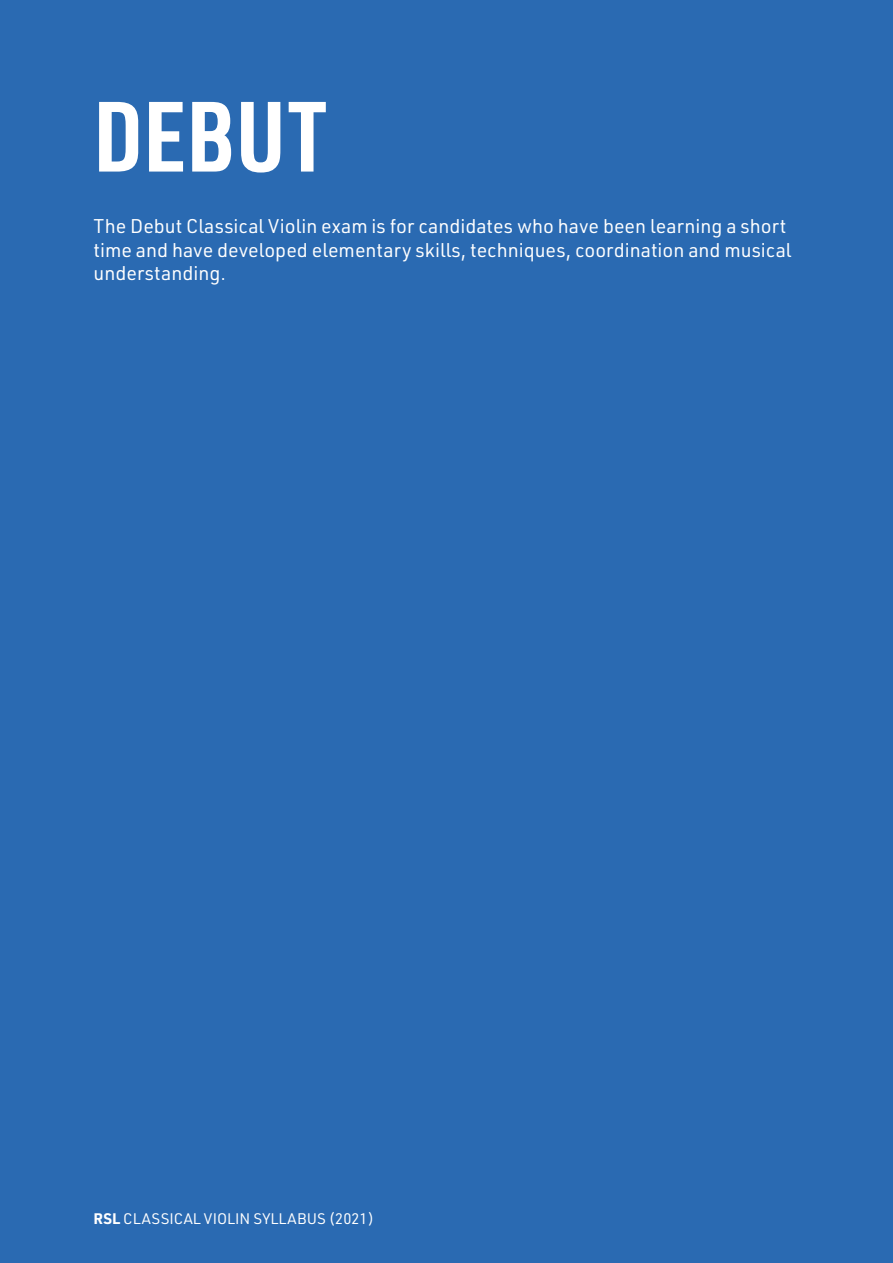
<style>
.page{position:relative;width:893px;height:1263px;background:#2a6ab2}
.page>*{position:absolute;margin:0;border:0;box-sizing:border-box;transform-origin:0 0}
.t1{font:700 97.5px "URWDIN Cond";letter-spacing:.01em;color:#fff}
.t2{font:19.5px/23.4px "URWDIN";color:#fff}
.t3{font:15px "URWDIN";color:#fff}
.s1{font-weight:700}
</style>
<div class="page">
<h1 class="t1" style="left:94px;top:71px;width:234px">DEBUT</h1>
<p class="t2" style="left:94px;top:214px;width:700px">The Debut Classical Violin exam is for candidates who have been learning a short time and have developed elementary skills, techniques, coordination and musical understanding.</p>
<p class="t3" style="left:94px;top:1208px;width:282px"><span class="s1">RSL</span> Classical Violin Syllabus (2021)</p>
</div>
